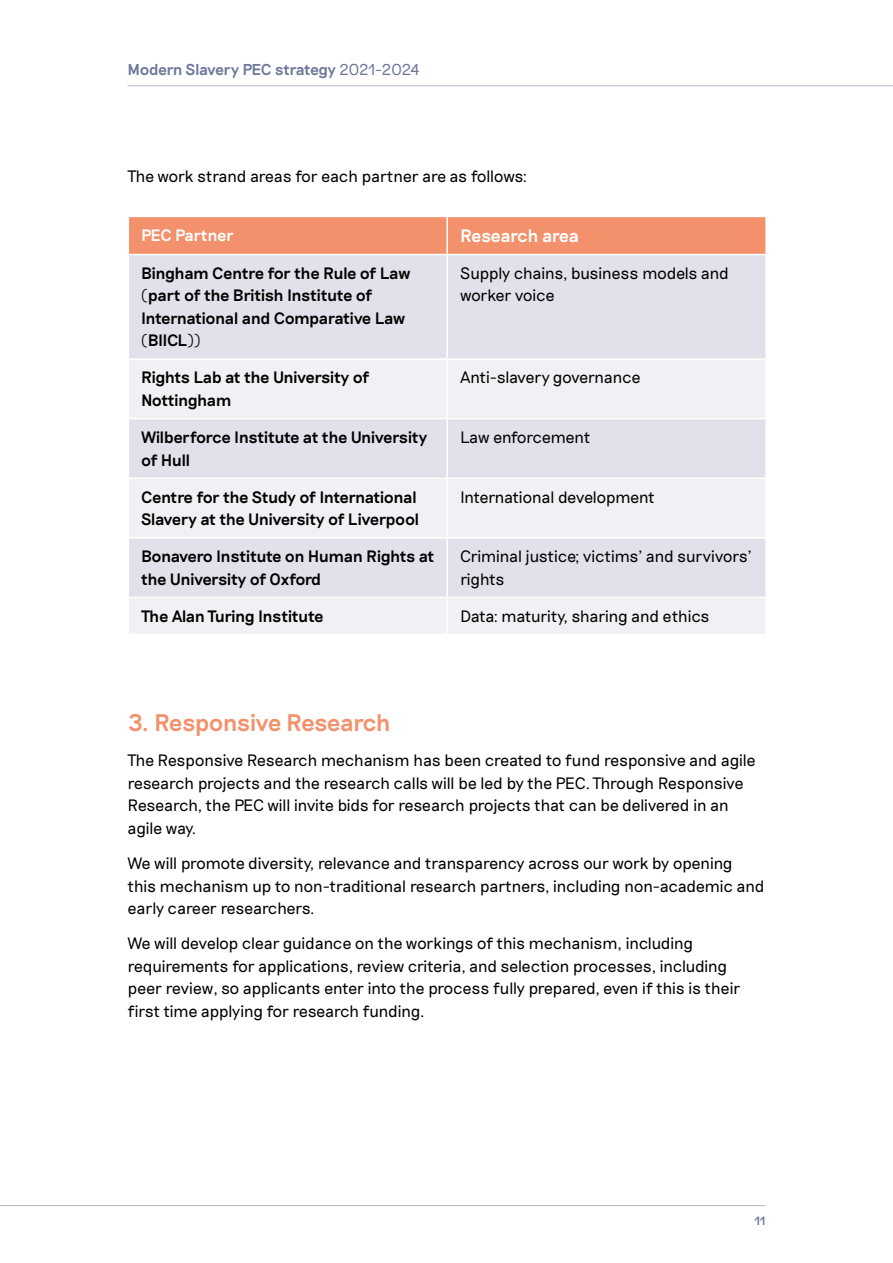
<style>
.page{position:relative;width:893px;height:1263px;background:#fff}
.page>*{position:absolute;margin:0;border:0;box-sizing:border-box;transform-origin:0 0}
.t1{font:500 24px "Riposte";letter-spacing:-.035em;color:#f2916b}
.t2{font:500 18px "Riposte";letter-spacing:-.04em;color:#fff}
.t3{font:300 16.5px/22.5px "Riposte";letter-spacing:-.04em;color:#000}
.t4{font:500 16.5px/22.5px "Riposte";letter-spacing:-.035em;color:#000}
.t5{font:500 16.5px "Riposte";letter-spacing:-.035em;color:#fff}
.t6{font:500 15.75px "Riposte";letter-spacing:-.035em;color:#6d769b}
.t7{font:500 12px "Riposte";color:#6d769b}
.s1{font-weight:300}
</style>
<div class="page">
<hr style="left:128px;top:85px;width:765px;height:1px;background:#b6b6cb">
<hr style="left:0;top:1205px;width:765px;height:1px;background:#b6b6cb">
<div style="left:129px;top:217px;width:636px;height:37px;background:#f2916b"></div>
<div style="left:129px;top:255px;width:636px;height:103px;background:#e1e1eb"></div>
<svg style="left:129px;top:360px;width:636px;height:274px;fill:#f0f0f5"></svg>
<hr style="left:446px;top:255px;width:2px;height:103px;background:#fff">
<hr style="left:446px;top:360px;width:2px;height:58px;background:#fff">
<hr style="left:128px;top:418px;width:319px;height:1px;background:#fff">
<hr style="left:447px;top:418px;width:320px;height:1px;background:#fff">
<hr style="left:446px;top:419px;width:2px;height:58px;background:#fff">
<hr style="left:128px;top:477px;width:319px;height:2px;background:#fff">
<hr style="left:447px;top:477px;width:320px;height:2px;background:#fff">
<hr style="left:446px;top:479px;width:2px;height:58px;background:#fff">
<hr style="left:128px;top:537px;width:319px;height:2px;background:#fff">
<hr style="left:447px;top:537px;width:320px;height:2px;background:#fff">
<hr style="left:446px;top:539px;width:2px;height:58px;background:#fff">
<hr style="left:446px;top:217px;width:2px;height:37px;background:#fff">
<hr style="left:128px;top:597px;width:319px;height:1px;background:#fff">
<hr style="left:447px;top:597px;width:320px;height:1px;background:#fff">
<hr style="left:446px;top:598px;width:2px;height:36px;background:#fff">
<p class="t6" style="left:128px;top:60px;width:294px">Modern Slavery PEC strategy <span class="s1">2021-2024</span></p>
<p class="t3" style="left:128px;top:165px;width:401px">The work strand areas for each partner are as follows:</p>
<p class="t5" style="left:141px;top:225px;width:94px">PEC Partner</p>
<p class="t2" style="left:460px;top:225px;width:121px">Research area</p>
<p class="t4" style="left:141px;top:262px;width:271px">Bingham Centre for the Rule of Law (part of the British Institute of<br>International and Comparative Law (BIICL))</p>
<p class="t3" style="left:460px;top:262px;width:271px">Supply chains, business models and worker voice</p>
<p class="t4" style="left:141px;top:367px;width:230px">Rights Lab at the University of<br>Nottingham</p>
<p class="t3" style="left:460px;top:367px;width:182px">Anti-slavery governance</p>
<p class="t4" style="left:141px;top:427px;width:288px">Wilberforce Institute at the University of Hull</p>
<p class="t3" style="left:460px;top:426px;width:132px">Law enforcement</p>
<p class="t4" style="left:141px;top:486px;width:280px">Centre for the Study of International<br>Slavery at the University of Liverpool</p>
<p class="t3" style="left:460px;top:486px;width:197px">International development</p>
<p class="t4" style="left:141px;top:546px;width:295px">Bonavero Institute on Human Rights at the University of Oxford</p>
<p class="t3" style="left:460px;top:545px;width:293px">Criminal justice; victims’ and survivors’ rights</p>
<p class="t4" style="left:141px;top:605px;width:184px">The Alan Turing Institute</p>
<p class="t3" style="left:460px;top:605px;width:251px">Data: maturity, sharing and ethics</p>
<h1 class="t1" style="left:128px;top:709px;width:265px">3. Responsive Research</h1>
<p class="t3" style="left:128px;top:750px;width:630px">The Responsive Research mechanism has been created to fund responsive and agile research projects and the research calls will be led by the PEC. Through Responsive Research, the PEC will invite bids for research projects that can be delivered in an agile way.</p>
<p class="t3" style="left:128px;top:852px;width:639px">We will promote diversity, relevance and transparency across our work by opening this mechanism up to non-traditional research partners, including non-academic and early career researchers.</p>
<p class="t3" style="left:128px;top:933px;width:615px">We will develop clear guidance on the workings of this mechanism, including requirements for applications, review criteria, and selection processes, including peer review, so applicants enter into the process fully prepared, even if this is their first time applying for research funding.</p>
<p class="t7" style="left:755px;top:1213px;width:12px">11</p>
</div>
